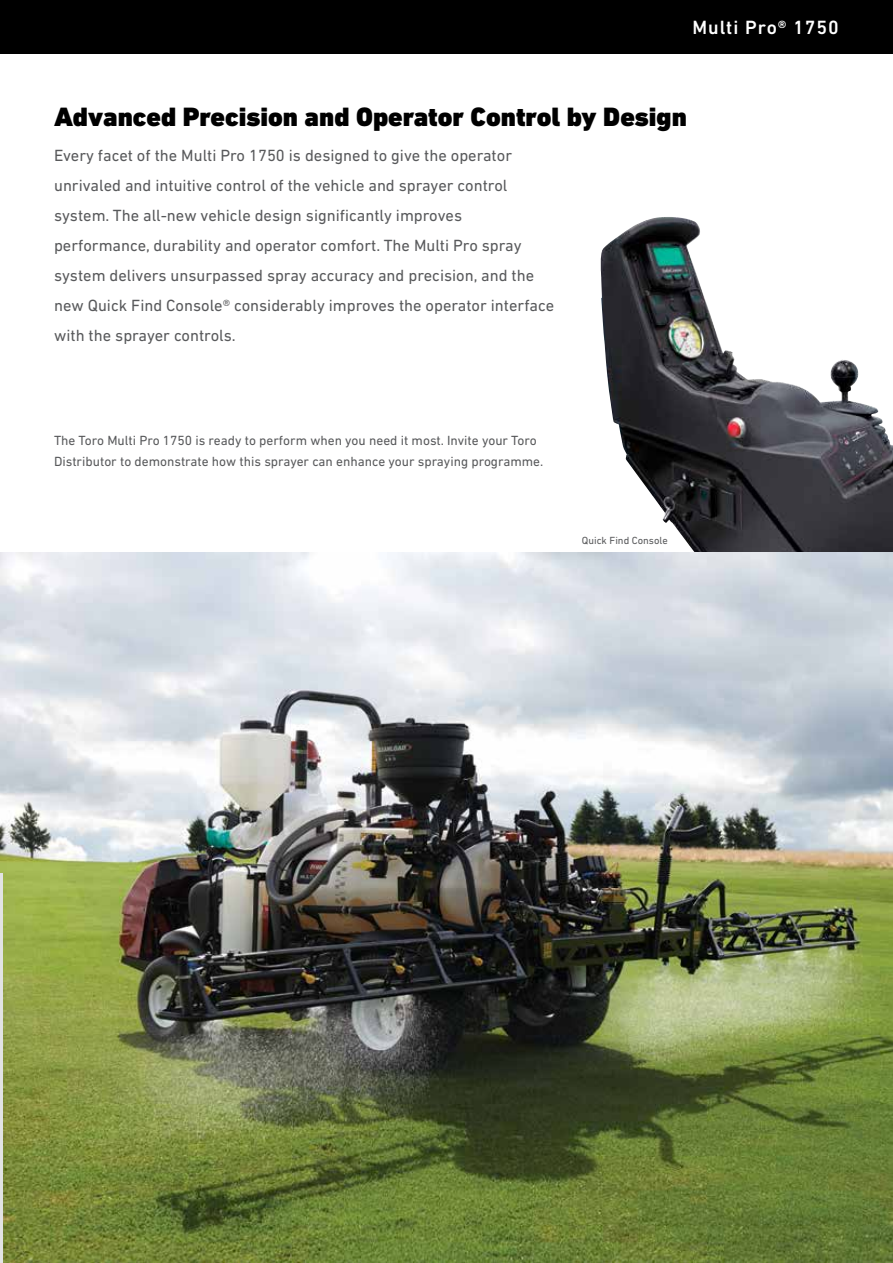
<style>
.page{position:relative;width:893px;height:1263px;background:#fff}
.page>*{position:absolute;margin:0;border:0;box-sizing:border-box;transform-origin:0 0}
.t1{font:900 27px "DIN Next LT Pro";color:#000}
.t2{font:500 19.5px "DIN Next LT Pro";letter-spacing:.05em;color:#fff}
.t3{font:16.5px/30px "DIN Next LT Pro";color:#58595b}
.t4{font:13.5px/21px "DIN Next LT Pro";color:#58595b}
.t5{font:10.5px "DIN Next LT Pro";color:#58595b}
</style>
<div class="page">
<img style="left:600px;top:217px;width:293px;height:336px">
<div style="left:1px;top:0;width:892px;height:53px;background:#000"></div>
<img style="left:0;top:553px;width:893px;height:710px">
<hr style="left:0;top:874px;width:2px;height:389px;background:#e2e3e4">
<p class="t2" style="left:692px;top:16px;width:148px">Multi Pro® 1750</p>
<h1 class="t1" style="left:54px;top:101px;width:634px">Advanced Precision and Operator Control by Design</h1>
<p class="t3" style="left:54px;top:140px;width:502px">Every facet of the Multi Pro 1750 is designed to give the operator unrivaled and intuitive control of the vehicle and sprayer control system. The all-new vehicle design significantly improves performance, durability and operator comfort. The Multi Pro spray system delivers unsurpassed spray accuracy and precision, and the new Quick Find Console® considerably improves the operator interface with the sprayer controls.</p>
<p class="t4" style="left:54px;top:429px;width:491px">The Toro Multi Pro 1750 is ready to perform when you need it most. Invite your Toro<br>Distributor to demonstrate how this sprayer can enhance your spraying programme.</p>
<p class="t5" style="left:582px;top:534px;width:87px">Quick Find Console</p>
</div>
